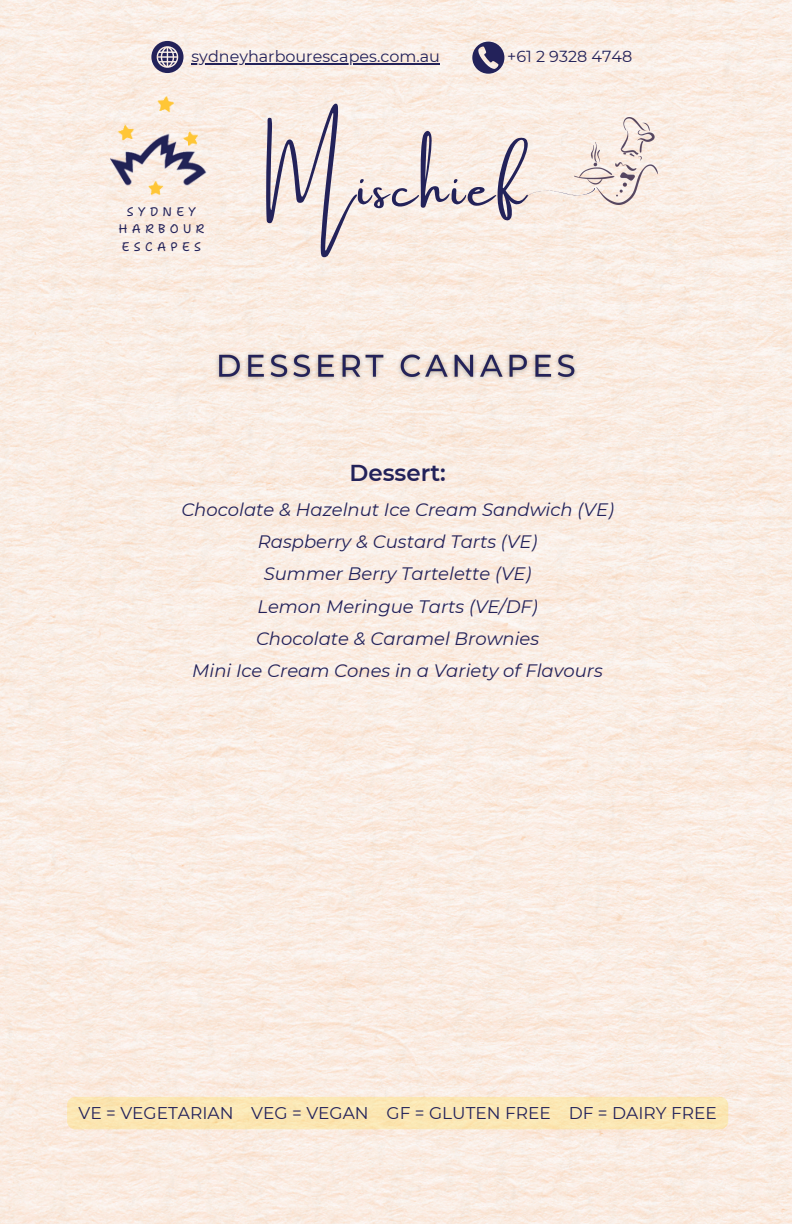
<style>
.page{position:relative;width:792px;height:1224px;background:#fff}
.page>*{position:absolute;margin:0;border:0;box-sizing:border-box;transform-origin:0 0}
.t1{font:55.6px "Amsterdam One";letter-spacing:.06em;color:#23225a}
.t2{font:600 23px "Montserrat";color:#23225a}
.t3{font:italic 18px/32.2px "Montserrat";color:#23225a;text-align:center}
.t4{font:17px "Montserrat";color:#23225a}
.t5{font:16px "Montserrat";color:#23225a}
.t6{font:12.5px/17.4px "Shantell Sans";letter-spacing:.345em;color:#23225a;text-align:center}
</style>
<div class="page">
<img style="left:0;top:0;width:792px;height:1224px">
<img style="left:212px;top:347px;width:370px;height:39px">
<div style="left:67px;top:1097px;width:661px;height:32px;background:#fbe7b4;border-radius:8px"></div>
<img style="left:110px;top:87px;width:102px;height:117px">
<img style="left:575px;top:118px;width:83px;height:87px">
<svg style="left:525px;top:185px;width:71px;height:16px"></svg>
<hr style="left:192px;top:63px;width:248px;height:2px;background:#23225a">
<svg style="left:472px;top:42px;width:32px;height:32px"></svg>
<svg style="left:151px;top:41px;width:33px;height:32px"></svg>
<p class="t5" style="left:192px;top:46px;width:250px">sydneyharbourescapes.com.au</p>
<p class="t5" style="left:507px;top:46px;width:127px">+61 2 9328 4748</p>
<p class="t6" style="left:119px;top:203px;width:86px">SYDNEY<br>HARBOUR<br>ESCAPES</p>
<h5 class="t1" style="left:266px;top:157px;width:262px">Mischief</h5>
<p class="t2" style="left:350px;top:459px;width:98px">Dessert:</p>
<p class="t3" style="left:181px;top:493px;width:434px">Chocolate &amp; Hazelnut Ice Cream Sandwich (VE)<br>Raspberry &amp; Custard Tarts (VE)<br>Summer Berry Tartelette (VE)<br>Lemon Meringue Tarts (VE/DF)<br>Chocolate &amp; Caramel Brownies<br>Mini Ice Cream Cones in a Variety of Flavours</p>
<h5 class="t4" style="left:79px;top:1103px;width:640px">VE = VEGETARIAN VEG = VEGAN GF = GLUTEN FREE DF = DAIRY FREE</h5>
</div>
